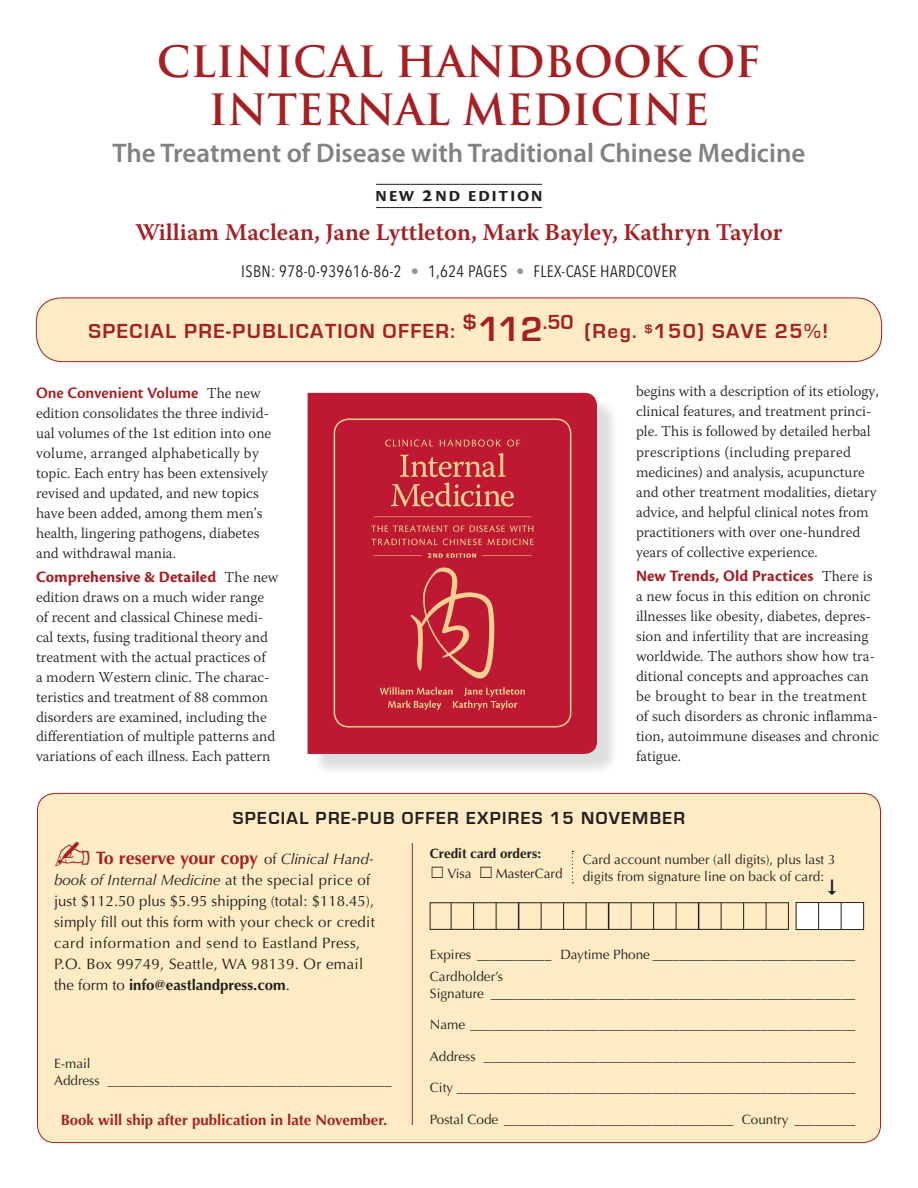
<style>
.page{position:relative;width:918px;height:1188px;background:#fff}
.page>*{position:absolute;margin:0;border:0;box-sizing:border-box;transform-origin:0 0}
.t1{font:700 42px/48px "Trajan";color:#a42024;text-align:center}
.t2{font:600 27px "Myriad Pro";color:#808285}
.t3{font:600 24px "Warnock Pro";color:#a42024}
.t4{font:700 21px "Eurostile";letter-spacing:.07em;color:#a42024}
.t5{font:600 21px "Cronos Pro";letter-spacing:.07em;color:#231f20}
.t6{font:700 18px "Eurostile";letter-spacing:.075em;color:#231f20}
.Order_Text{font:700 18px "Optima";color:#a42024}
.Text_1{font:700 16.5px "Cronos Pro";color:#a42024}
.t7{font:16.5px "Avenir Next Condensed";letter-spacing:.025em;color:#231f20}
.Text_1-2{font:600 16.5px "Cronos Pro";color:#a42024}
.Text_1-3{font:300 15px/20.1px "Warnock Pro";color:#231f20}
.Order_Text-2{font:15px/21px "Optima";letter-spacing:.02em;color:#231f20}
.Order_Text-3{font:700 15px "Optima";color:#a42024}
.Order_Text-4{font:13.5px/16.5px "Optima";color:#231f20}
.t8{font:700 13.5px "Optima";color:#231f20}
.s1{font-size:24px}
.s2{color:#949698}
.s3{font-size:36px}
.s4{font-family:"Warnock Pro";font-weight:300;font-size:15px;color:#231f20}
.s5{font-weight:400;font-size:15px;color:#231f20}
.s6{font-weight:400;font-style:italic;font-size:15px;color:#231f20}
.s7{font-style:italic}
.s8{font-weight:700}
</style>
<div class="page">
<hr style="left:376px;top:184px;width:166px;height:1px;background:#231f20">
<hr style="left:376px;top:207px;width:166px;height:1px;background:#231f20">
<div style="left:38px;top:793px;width:843px;height:350px;background:#ffecc5;border-radius:18px"></div>
<hr style="left:412px;top:843px;width:1px;height:282px;background:#a42024">
<div style="left:796px;top:903px;width:68px;height:27px;background:#fff"></div>
<div style="left:796px;top:902px;width:68px;height:28px;border:1px solid #231f20"></div>
<div style="left:430px;top:903px;width:359px;height:27px;border:1px solid #231f20"></div>
<svg style="left:451px;top:903px;width:1px;height:27px"></svg>
<svg style="left:473px;top:903px;width:1px;height:27px"></svg>
<svg style="left:496px;top:903px;width:1px;height:27px"></svg>
<svg style="left:518px;top:903px;width:1px;height:27px"></svg>
<svg style="left:541px;top:903px;width:1px;height:27px"></svg>
<svg style="left:563px;top:903px;width:1px;height:27px"></svg>
<svg style="left:586px;top:903px;width:1px;height:27px"></svg>
<svg style="left:608px;top:903px;width:1px;height:27px"></svg>
<svg style="left:631px;top:903px;width:1px;height:27px"></svg>
<svg style="left:653px;top:903px;width:1px;height:27px"></svg>
<svg style="left:676px;top:903px;width:1px;height:27px"></svg>
<svg style="left:698px;top:903px;width:1px;height:27px"></svg>
<svg style="left:721px;top:903px;width:1px;height:27px"></svg>
<svg style="left:743px;top:903px;width:1px;height:27px"></svg>
<svg style="left:766px;top:903px;width:1px;height:27px"></svg>
<svg style="left:818px;top:903px;width:1px;height:27px"></svg>
<svg style="left:841px;top:903px;width:1px;height:27px"></svg>
<svg style="left:572px;top:851px;width:1px;height:32px"></svg>
<div style="left:313px;top:398px;width:305px;height:378px;background:#231f20;opacity:.15"></div>
<img style="left:308px;top:393px;width:289px;height:361px">
<div style="left:36px;top:297px;width:846px;height:65px;background:#ffecc5"></div>
<p class="t1" style="left:157px;top:37px;width:606px">CLINICAL HANDBOOK OF<br>INTERNAL MEDICINE</p>
<p class="t2" style="left:113px;top:136px;width:694px">The Treatment of Disease with Traditional Chinese Medicine</p>
<p class="t5" style="left:375px;top:183px;width:169px">new <span class="s1">2</span>nd edition</p>
<p class="t3" style="left:135px;top:218px;width:649px">William Maclean, Jane Lyttleton, Mark Bayley, Kathryn Taylor</p>
<p class="t7" style="left:241px;top:262px;width:437px">ISBN: 978-0-939616-86-2 <span class="s2">•</span> 1,624 PAGES <span class="s2">•</span> FLEX-CASE HARDCOVER</p>
<p class="t4" style="left:88px;top:320px;width:741px">SPECIAL PRE-PUBLICATION OFFER: $<span class="s3">112</span>.50 (Reg. <sup>$</sup>150) SAVE 25%!</p>
<p class="Text_1-2" style="left:36px;top:384px;width:226px">One Convenient Volume <span class="s4">The new</span></p>
<p class="Text_1-3" style="left:36px;top:403px;width:237px">edition consolidates the three individ&shy;ual volumes of the 1st edition into one volume, arranged alphabetically by topic. Each entry has been extensively revised and updated, and new topics have been added, among them men’s health, lingering pathogens, diabetes and withdrawal mania.</p>
<p class="Text_1" style="left:36px;top:567px;width:244px">Comprehensive &amp; Detailed <span class="s4">The new</span></p>
<p class="Text_1-3" style="left:36px;top:587px;width:241px">edition draws on a much wider range of recent and classical Chinese medi&shy;cal texts, fusing traditional theory and treatment with the actual practices of a modern Western clinic. The charac&shy;teristics and treatment of 88 common disorders are examined, including the differentiation of multiple patterns and variations of each illness. Each pattern</p>
<p class="Text_1-3" style="left:636px;top:381px;width:244px">begins with a description of its etiology, clinical features, and treatment princi&shy;ple. This is followed by detailed herbal prescriptions (including prepared medicines) and analysis, acupuncture and other treatment modalities, dietary advice, and helpful clinical notes from practitioners with over one-hundred years of collective experience.</p>
<p class="Text_1" style="left:636px;top:567px;width:238px">New Trends, Old Practices <span class="s4">There is</span></p>
<p class="Text_1-3" style="left:636px;top:586px;width:244px">a new focus in this edition on chronic illnesses like obesity, diabetes, depres&shy;sion and infertility that are increasing worldwide. The authors show how tra&shy;ditional concepts and approaches can be brought to bear in the treatment of such disorders as chronic inflamma&shy;tion, autoimmune diseases and chronic fatigue.</p>
<p class="t6" style="left:233px;top:809px;width:454px">SPECIAL PRE-PUB OFFER EXPIRES 15 NOVEMBER</p>
<p class="Order_Text" style="left:96px;top:847px;width:279px">To reserve your copy <span class="s5">of</span> <span class="s6">Clinical Hand-</span></p>
<p class="Order_Text-2" style="left:54px;top:870px;width:322px"><span class="s7">book of Internal Medicine</span> at the special price of just $112.50 plus $5.95 shipping (total: $118.45), simply fill out this form with your check or credit card information and send to Eastland Press, P.O. Box 99749, Seattle, WA 98139. Or email the form to <span class="s8">info@eastlandpress.com</span>.</p>
<p class="Order_Text-4" style="left:54px;top:1055px;width:38px">E-mail</p>
<p class="Order_Text-4" style="left:54px;top:1072px;width:339px">Address __________________________________________</p>
<p class="Order_Text-3" style="left:61px;top:1111px;width:328px">Book will ship after publication in late November.</p>
<p class="t8" style="left:430px;top:846px;width:113px">Credit card orders:</p>
<p class="Order_Text-4" style="left:430px;top:865px;width:134px">□Visa □MasterCard</p>
<p class="Order_Text-4" style="left:583px;top:851px;width:254px">Card account number (all digits), plus last 3 digits from signature line on back of card:</p>
<p class="Order_Text-4" style="left:430px;top:946px;width:427px">Expires ___________ Daytime Phone ______________________________</p>
<p class="Order_Text-4" style="left:430px;top:968px;width:75px">Cardholder’s</p>
<p class="Order_Text-4" style="left:430px;top:985px;width:427px">Signature ______________________________________________________</p>
<p class="Order_Text-4" style="left:430px;top:1016px;width:427px">Name _________________________________________________________</p>
<p class="Order_Text-4" style="left:430px;top:1048px;width:427px">Address _______________________________________________________</p>
<p class="Order_Text-4" style="left:430px;top:1079px;width:427px">City ___________________________________________________________</p>
<p class="Order_Text-4" style="left:430px;top:1111px;width:427px">Postal Code __________________________________ Country _________</p>
</div>
